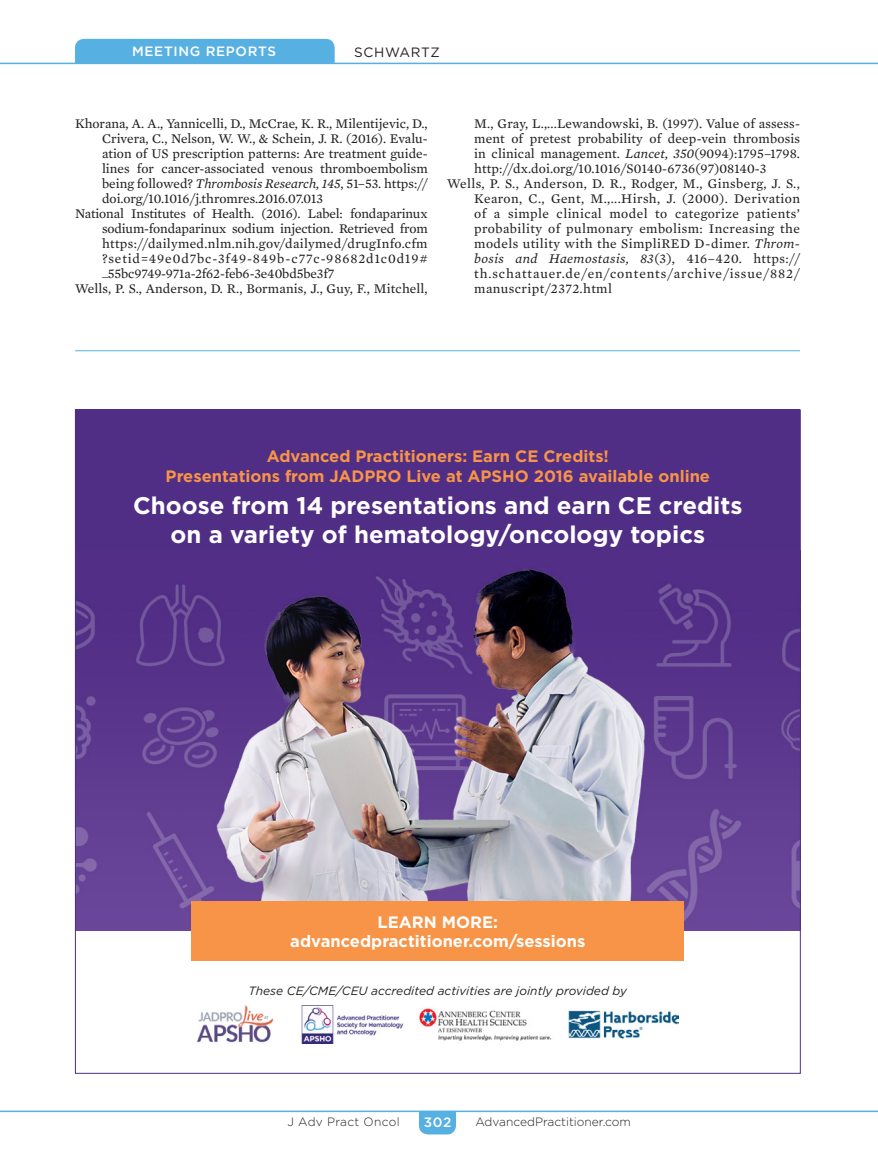
<style>
.page{position:relative;width:878px;height:1175px;background:#fff}
.page>*{position:absolute;margin:0;border:0;box-sizing:border-box;transform-origin:0 0}
.Body_txt_no-indent{font:700 24px/28.8px "Gotham";color:#fff;text-align:center}
.Body_txt_no-indent-2{font:700 16.5px/19.5px "Gotham";color:#f79447;text-align:center}
.Body_txt_no-indent-3{font:700 16.5px/19.5px "Gotham";color:#fff;text-align:center}
.References{font:13.5px/15px "Mercury Text G2";letter-spacing:.01em;color:#231f20;text-align:justify}
.t1{font:500 13.5px "Gotham";letter-spacing:.05em;color:#fff}
.t2{font:13.5px "Gotham";letter-spacing:.05em;color:#231f20}
.Body_txt_no-indent-4{font:italic 12px "Gotham";color:#231f20}
.t3{font:300 12px "Gotham";color:#231f20}
.t4{font:300 12px "Gotham";letter-spacing:.025em;color:#231f20}
.s1{font-style:italic}
</style>
<div class="page">
<hr style="left:0;top:1110px;width:878px;height:2px;background:#57b0e2">
<svg style="left:419px;top:1110px;width:37px;height:24px"></svg>
<hr style="left:0;top:63px;width:878px;height:1px;background:#57b0e2">
<div style="left:75px;top:39px;width:259px;height:24px;background:#57b0e2"></div>
<hr style="left:75px;top:350px;width:725px;height:1px;background:#57b0e2">
<div style="left:75px;top:410px;width:725px;height:273px;background:#502e86"></div>
<img style="left:77px;top:569px;width:721px;height:361px">
<div style="left:192px;top:901px;width:492px;height:59px;background:#f79447"></div>
<img style="left:197px;top:1005px;width:481px;height:38px">
<p class="t1" style="left:132px;top:43px;width:145px">MEETING REPORTS</p>
<p class="t2" style="left:354px;top:43px;width:87px">SCHWARTZ</p>
<p class="References" style="left:102px;top:115px;width:327px;text-indent:-27px">Khorana, A. A., Yannicelli, D., McCrae, K. R., Milentijevic, D., Crivera, C., Nelson, W. W., &amp; Schein, J. R. (2016). Evalu&shy;ation of US prescription patterns: Are treatment guide&shy;lines for cancer-associated venous thromboembolism being followed? <span class="s1">Thrombosis Research, 145</span>, 51–53. https:// doi.org/10.1016/j.thromres.2016.07.013</p>
<p class="References" style="left:102px;top:205px;width:327px;text-indent:-27px">National Institutes of Health. (2016). Label: fondaparinux sodium-fondaparinux sodium injection. Retrieved from https://dailymed.nlm.nih.gov/dailymed/drugInfo.cfm ?setid=49e0d7bc-3f49-849b-c77c-98682d1c0d19# _55bc9749-971a-2f62-feb6-3e40bd5be3f7</p>
<p class="References" style="left:75px;top:280px;width:354px">Wells, P. S., Anderson, D. R., Bormanis, J., Guy, F., Mitchell,</p>
<p class="References" style="left:474px;top:115px;width:327px">M., Gray, L.,...Lewandowski, B. (1997). Value of assess&shy;ment of pretest probability of deep-vein thrombosis in clinical management. <span class="s1">Lancet, 350</span>(9094):1795–1798. http://dx.doi.org/10.1016/S0140-6736(97)08140-3</p>
<p class="References" style="left:474px;top:175px;width:327px;text-indent:-27px">Wells, P. S., Anderson, D. R., Rodger, M., Ginsberg, J. S., Kearon, C., Gent, M.,...Hirsh, J. (2000). Derivation of a simple clinical model to categorize patients’ probability of pulmonary embolism: Increasing the models utility with the SimpliRED D-dimer. <span class="s1">Throm&shy;bosis and Haemostasis, 83</span>(3), 416–420. https:// th.schattauer.de/en/contents/archive/issue/882/ manuscript/2372.html</p>
<p class="Body_txt_no-indent-2" style="left:166px;top:446px;width:546px">Advanced Practitioners: Earn CE Credits!<br>Presentations from JADPRO Live at APSHO 2016 available online</p>
<p class="Body_txt_no-indent" style="left:133px;top:491px;width:611px">Choose from 14 presentations and earn CE credits on a variety of hematology/oncology topics</p>
<p class="Body_txt_no-indent-3" style="left:290px;top:912px;width:296px">LEARN MORE: advancedpractitioner.com/sessions</p>
<p class="Body_txt_no-indent-4" style="left:248px;top:983px;width:380px">These CE/CME/CEU accredited activities are jointly provided by</p>
<p class="t4" style="left:287px;top:1114px;width:114px">J Adv Pract Oncol</p>
<p class="t1" style="left:423px;top:1113px;width:29px">302</p>
<p class="t3" style="left:475px;top:1114px;width:157px">AdvancedPractitioner.com</p>
</div>
